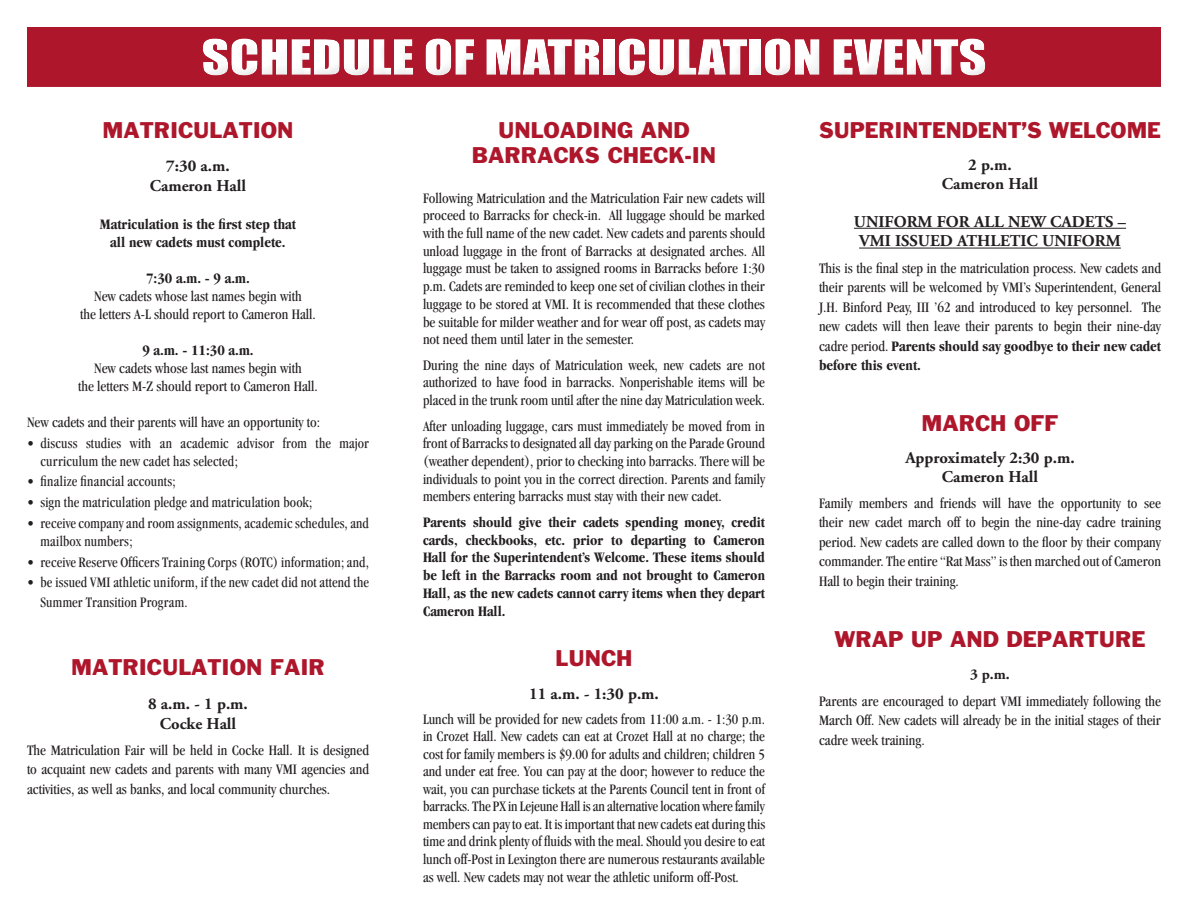
<style>
.page{position:relative;width:1188px;height:918px;background:#fff}
.page>*{position:absolute;margin:0;border:0;box-sizing:border-box;transform-origin:0 0}
.t1{font:45px "Impact";color:#fff;scale:1.2 1}
.body_text{font:21px "Franklin Gothic";color:#ae172b}
.body_text-2{font:700 16.5px "Adobe Garamond";color:#231f20}
.heading_2{font:700 16.5px "Adobe Garamond";color:#231f20}
.body_text-3{font:condensed 15px/17.7px "Garamond";color:#231f20;text-align:justify}
.body_text-4{font:condensed 15px/18px "Garamond";color:#231f20;scale:.95 1}
.t2{font:700 condensed 15px/17.7px "Garamond";color:#231f20;text-align:justify}
.heading_4{font:condensed 15px/19.5px "Garamond";color:#231f20;text-align:justify}
.body_text-5{font:700 15px "Adobe Garamond";color:#231f20}
.s1{font-weight:700}
</style>
<div class="page">
<div style="left:27px;top:27px;width:1134px;height:60px;background:#ae172b;border:2px solid #ae172b"></div>
<div style="left:192px;top:28px;width:798px;height:50px;background:#ae172b"></div>
<div style="left:198px;top:39px;width:797px;height:47px;background:#ae172b"></div>
<hr style="left:854px;top:228px;width:272px;height:1px;background:#231f20">
<hr style="left:859px;top:248px;width:262px;height:1px;background:#231f20">
<h1 class="t1" style="left:202px;top:22px;width:656px">SCHEDULE OF MATRICULATION EVENTS</h1>
<p class="body_text" style="left:102px;top:117px;width:193px">MATRICULATION</p>
<p class="body_text-2" style="left:166px;top:157px;width:65px">7:30 a.m.</p>
<p class="heading_2" style="left:150px;top:177px;width:98px">Cameron Hall</p>
<p class="t2" style="left:100px;top:215px;width:198px">Matriculation is the first step that</p>
<p class="t2" style="left:110px;top:233px;width:177px">all new cadets must complete.</p>
<p class="t2" style="left:146px;top:269px;width:105px">7:30 a.m. - 9 a.m.</p>
<p class="body_text-3" style="left:94px;top:287px;width:209px">New cadets whose last names begin with</p>
<p class="body_text-3" style="left:80px;top:305px;width:237px">the letters A-L should report to Cameron Hall.</p>
<p class="t2" style="left:142px;top:341px;width:113px">9 a.m. - 11:30 a.m.</p>
<p class="body_text-3" style="left:94px;top:359px;width:209px">New cadets whose last names begin with</p>
<p class="body_text-3" style="left:78px;top:377px;width:241px">the letters M-Z should report to Cameron Hall.</p>
<p class="body_text-3" style="left:27px;top:413px;width:295px">New cadets and their parents will have an opportunity to:</p>
<p class="body_text-4" style="left:40px;top:434px;width:347px;text-indent:-14px">• discuss studies with an academic advisor from the major curriculum the new cadet has selected;</p>
<p class="body_text-4" style="left:27px;top:473px;width:158px">• finalize financial accounts;</p>
<p class="body_text-4" style="left:27px;top:493px;width:302px">• sign the matriculation pledge and matriculation book;</p>
<p class="body_text-4" style="left:40px;top:514px;width:347px;text-indent:-14px">• receive company and room assignments, academic schedules, and mailbox numbers;</p>
<p class="body_text-4" style="left:27px;top:553px;width:361px">• receive Reserve Officers Training Corps (ROTC) information; and,</p>
<p class="body_text-4" style="left:40px;top:572px;width:347px;line-height:19.8px;text-indent:-14px">• be issued VMI athletic uniform, if the new cadet did not attend the<br>Summer Transition Program.</p>
<p class="body_text" style="left:71px;top:654px;width:255px">MATRICULATION FAIR</p>
<p class="body_text-2" style="left:148px;top:694px;width:101px">8 a.m. - 1 p.m.</p>
<p class="body_text-2" style="left:160px;top:714px;width:78px">Cocke Hall</p>
<p class="body_text-3" style="left:27px;top:740px;width:344px;line-height:19.5px">The Matriculation Fair will be held in Cocke Hall. It is designed to acquaint new cadets and parents with many VMI agencies and activities, as well as banks, and local community churches.</p>
<p class="body_text" style="left:498px;top:117px;width:193px">UNLOADING AND</p>
<p class="body_text" style="left:472px;top:142px;width:246px">BARRACKS CHECK-IN</p>
<p class="body_text-3" style="left:423px;top:189px;width:344px">Following Matriculation and the Matriculation Fair new cadets will proceed to Barracks for check-in. All luggage should be marked with the full name of the new cadet. New cadets and parents should unload luggage in the front of Barracks at designated arches. All luggage must be taken to assigned rooms in Barracks before 1:30 p.m. Cadets are reminded to keep one set of civilian clothes in their luggage to be stored at VMI. It is recommended that these clothes be suitable for milder weather and for wear off post, as cadets may not need them until later in the semester.</p>
<p class="body_text-3" style="left:423px;top:356px;width:344px">During the nine days of Matriculation week, new cadets are not authorized to have food in barracks. Nonperishable items will be placed in the trunk room until after the nine day Matriculation week.</p>
<p class="body_text-3" style="left:423px;top:417px;width:344px">After unloading luggage, cars must immediately be moved from in front of Barracks to designated all day parking on the Parade Ground (weather dependent), prior to checking into barracks. There will be individuals to point you in the correct direction. Parents and family members entering barracks must stay with their new cadet.</p>
<p class="t2" style="left:423px;top:513px;width:344px">Parents should give their cadets spending money, credit cards, checkbooks, etc. prior to departing to Cameron Hall for the Superintendent’s Welcome. These items should be left in the Barracks room and not brought to Cameron Hall, as the new cadets cannot carry items when they depart Cameron Hall.</p>
<p class="body_text" style="left:555px;top:645px;width:79px">LUNCH</p>
<p class="body_text-2" style="left:529px;top:685px;width:131px">11 a.m. - 1:30 p.m.</p>
<p class="body_text-3" style="left:423px;top:710px;width:344px">Lunch will be provided for new cadets from 11:00 a.m. - 1:30 p.m. in Crozet Hall. New cadets can eat at Crozet Hall at no charge; the cost for family members is $9.00 for adults and children; children 5 and under eat free. You can pay at the door; however to reduce the wait, you can purchase tickets at the Parents Council tent in front of barracks. The PX in Lejeune Hall is an alternative location where family members can pay to eat. It is important that new cadets eat during this time and drink plenty of fluids with the meal. Should you desire to eat lunch off-Post in Lexington there are numerous restaurants available as well. New cadets may not wear the athletic uniform off-Post.</p>
<p class="body_text" style="left:819px;top:117px;width:343px">SUPERINTENDENT’S WELCOME</p>
<p class="body_text-2" style="left:968px;top:156px;width:45px">2 p.m.</p>
<p class="body_text-2" style="left:942px;top:175px;width:98px">Cameron Hall</p>
<p class="body_text-2" style="left:854px;top:212px;width:274px">UNIFORM FOR ALL NEW CADETS –</p>
<p class="body_text-2" style="left:859px;top:232px;width:263px">VMI ISSUED ATHLETIC UNIFORM</p>
<p class="body_text-3" style="left:819px;top:258px;width:344px;line-height:19.5px">This is the final step in the matriculation process. New cadets and their parents will be welcomed by VMI’s Superintendent, General J.H. Binford Peay, III ’62 and introduced to key personnel. The new cadets will then leave their parents to begin their nine-day cadre period. <span class="s1">Parents should say goodbye to their new cadet before this event.</span></p>
<p class="body_text" style="left:921px;top:409px;width:139px">MARCH OFF</p>
<p class="body_text-2" style="left:905px;top:449px;width:171px">Approximately 2:30 p.m.</p>
<p class="body_text-2" style="left:942px;top:467px;width:98px">Cameron Hall</p>
<p class="body_text-3" style="left:819px;top:493px;width:344px;line-height:19.5px">Family members and friends will have the opportunity to see their new cadet march off to begin the nine-day cadre training period. New cadets are called down to the floor by their company commander. The entire “Rat Mass” is then marched out of Cameron Hall to begin their training.</p>
<p class="body_text" style="left:835px;top:626px;width:312px">WRAP UP AND DEPARTURE</p>
<p class="body_text-5" style="left:970px;top:666px;width:41px">3 p.m.</p>
<p class="heading_4" style="left:819px;top:691px;width:344px">Parents are encouraged to depart VMI immediately following the March Off. New cadets will already be in the initial stages of their cadre week training.</p>
</div>
